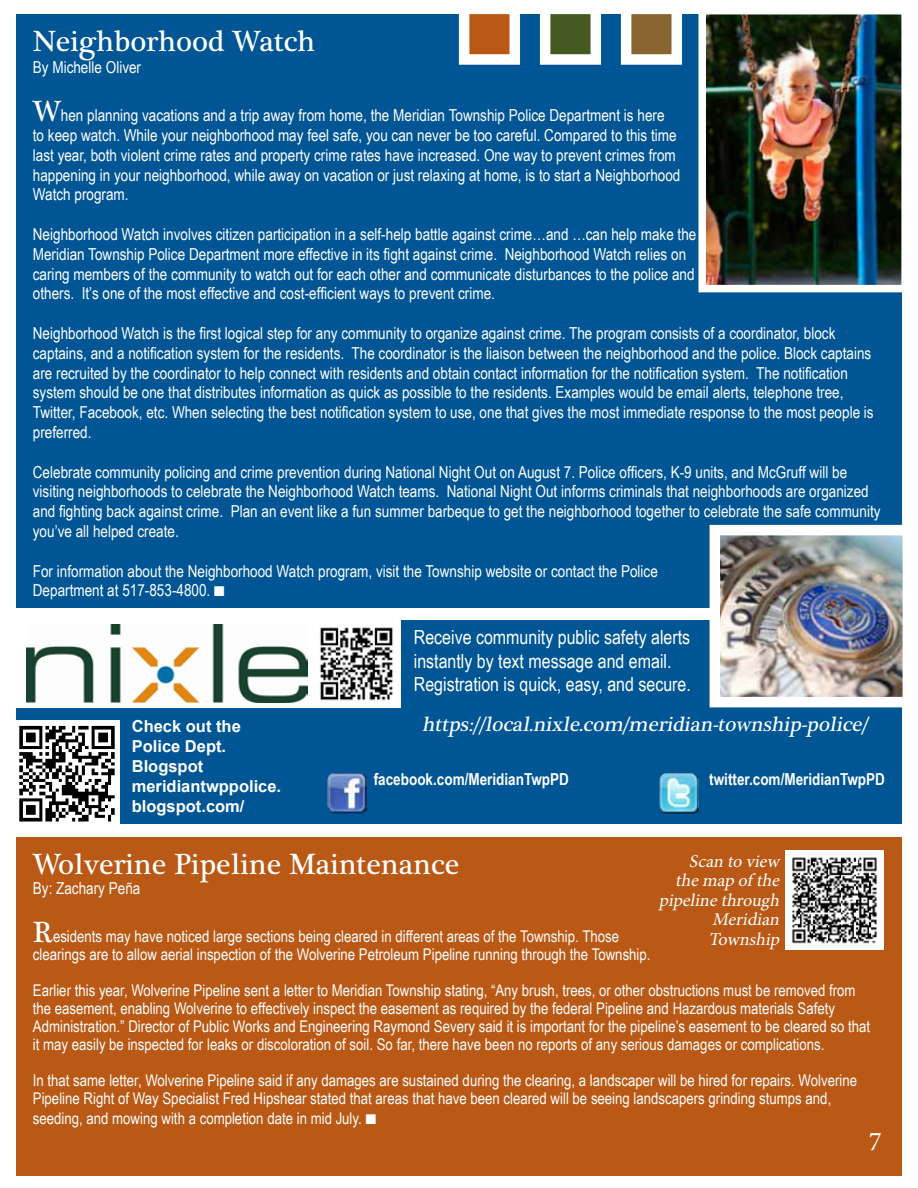
<style>
.page{position:relative;width:918px;height:1188px;background:#fff}
.page>*{position:absolute;margin:0;border:0;box-sizing:border-box;transform-origin:0 0}
.t1{font:30px "Plantagenet Cherokee";color:#fff}
.t2{font:27px "Minion Pro";color:#fff}
.t3{font:italic 21px "Plantagenet Cherokee";color:#fff}
.t4{font:19.5px/23.4px "Arial Narrow";color:#fff}
.t5{font:italic 18px/19.5px "Minion Pro";color:#fff;text-align:right}
.t6{font:16.5px/19.8px "Arial Narrow";color:#fff}
.t7{font:700 16.5px/19.8px "Arial";color:#fff}
.t8{font:700 16.5px "Arial Narrow";color:#fff}
.t9{font:16.2px/18px "Arial Narrow";color:#fff}
.s1{font-family:"Plantagenet Cherokee";font-size:30px}
.s2{font-family:"Monotype Sorts";font-size:13.5px}
</style>
<div class="page">
<div style="left:16px;top:14px;width:886px;height:594px;background:#005695"></div>
<div style="left:16px;top:620px;width:886px;height:204px;background:#005695"></div>
<div style="left:464px;top:9px;width:51px;height:50px;background:#b95915"></div>
<div style="left:459px;top:4px;width:61px;height:61px;border:10px solid #fff"></div>
<div style="left:545px;top:9px;width:51px;height:50px;background:#455a21"></div>
<div style="left:540px;top:4px;width:61px;height:61px;border:10px solid #fff"></div>
<div style="left:626px;top:9px;width:51px;height:50px;background:#896532"></div>
<div style="left:621px;top:4px;width:61px;height:61px;border:10px solid #fff"></div>
<img style="left:707px;top:16px;width:193px;height:267px">
<div style="left:698px;top:7px;width:211px;height:285px;border:8px solid #fff"></div>
<div style="left:16px;top:620px;width:298px;height:87px;background:#fff"></div>
<img style="left:27px;top:625px;width:280px;height:78px">
<img style="left:314px;top:620px;width:86px;height:87px">
<img style="left:16px;top:720px;width:104px;height:104px">
<img style="left:721px;top:536px;width:181px;height:160px">
<div style="left:710px;top:525px;width:203px;height:182px;border:10px solid #fff"></div>
<img style="left:659px;top:773px;width:39px;height:40px">
<img style="left:327px;top:773px;width:40px;height:40px">
<div style="left:16px;top:837px;width:886px;height:338px;background:#b95915"></div>
<img style="left:785px;top:850px;width:99px;height:99px">
<h1 class="t1" style="left:33px;top:23px;width:284px">Neighborhood Watch</h1>
<p class="t6" style="left:33px;top:57px;width:110px">By Michelle Oliver</p>
<p class="t6" style="left:33px;top:105px;width:649px"><span class="s1">W</span>hen planning vacations and a trip away from home, the Meridian Township Police Department is here<br>to keep watch. While your neighborhood may feel safe, you can never be too careful. Compared to this time last year, both violent crime rates and property crime rates have increased. One way to prevent crimes from happening in your neighborhood, while away on vacation or just relaxing at home, is to start a Neighborhood Watch program.</p>
<p class="t6" style="left:33px;top:224px;width:665px">Neighborhood Watch involves citizen participation in a self-help battle against crime…and …can help make the Meridian Township Police Department more effective in its fight against crime. Neighborhood Watch relies on caring members of the community to watch out for each other and communicate disturbances to the police and others. It’s one of the most effective and cost-efficient ways to prevent crime.</p>
<p class="t6" style="left:33px;top:323px;width:842px">Neighborhood Watch is the first logical step for any community to organize against crime. The program consists of a coordinator, block captains, and a notification system for the residents. The coordinator is the liaison between the neighborhood and the police. Block captains are recruited by the coordinator to help connect with residents and obtain contact information for the notification system. The notification system should be one that distributes information as quick as possible to the residents. Examples would be email alerts, telephone tree, Twitter, Facebook, etc. When selecting the best notification system to use, one that gives the most immediate response to the most people is preferred.</p>
<p class="t6" style="left:33px;top:461px;width:849px">Celebrate community policing and crime prevention during National Night Out on August 7. Police officers, K-9 units, and McGruff will be visiting neighborhoods to celebrate the Neighborhood Watch teams. National Night Out informs criminals that neighborhoods are organized and fighting back against crime. Plan an event like a fun summer barbeque to get the neighborhood together to celebrate the safe community you’ve all helped create.</p>
<p class="t6" style="left:33px;top:560px;width:627px">For information about the Neighborhood Watch program, visit the Township website or contact the Police<br>Department at 517-853-4800. <span class="s2">n</span></p>
<p class="t4" style="left:414px;top:625px;width:279px">Receive community public safety alerts instantly by text message and email.<br>Registration is quick, easy, and secure.</p>
<p class="t7" style="left:132px;top:717px;width:151px">Check out the<br>Police Dept.<br>Blogspot meridiantwppolice. blogspot.com/</p>
<p class="t3" style="left:422px;top:712px;width:451px">https://local.nixle.com/meridian-township-police/</p>
<p class="t8" style="left:374px;top:766px;width:197px">facebook.com/MeridianTwpPD</p>
<p class="t8" style="left:709px;top:766px;width:177px">twitter.com/MeridianTwpPD</p>
<h1 class="t1" style="left:33px;top:847px;width:428px">Wolverine Pipeline Maintenance</h1>
<p class="t6" style="left:33px;top:878px;width:109px">By: Zachary Peña</p>
<p class="t9" style="left:33px;top:927px;width:619px"><span class="s1">R</span>esidents may have noticed large sections being cleared in different areas of the Township. Those clearings are to allow aerial inspection of the Wolverine Petroleum Pipeline running through the Township.</p>
<p class="t9" style="left:33px;top:981px;width:839px">Earlier this year, Wolverine Pipeline sent a letter to Meridian Township stating, “Any brush, trees, or other obstructions must be removed from the easement, enabling Wolverine to effectively inspect the easement as required by the federal Pipeline and Hazardous materials Safety Administration.” Director of Public Works and Engineering Raymond Severy said it is important for the pipeline’s easement to be cleared so that it may easily be inspected for leaks or discoloration of soil. So far, there have been no reports of any serious damages or complications.</p>
<p class="t9" style="left:33px;top:1071px;width:826px">In that same letter, Wolverine Pipeline said if any damages are sustained during the clearing, a landscaper will be hired for repairs. Wolverine<br>Pipeline Right of Way Specialist Fred Hipshear stated that areas that have been cleared will be seeing landscapers grinding stumps and,</p>
<p class="t9" style="left:33px;top:1109px;width:345px">seeding, and mowing with a completion date in mid July. <span class="s2">n</span></p>
<h2 class="t2" style="left:869px;top:1123px;width:14px">7</h2>
<p class="t5" style="left:659px;top:851px;width:126px">Scan to view themap of the pipelinethrough<br>Meridian<br>Township</p>
<h1 class="t1" style="left:872px;top:1127px;width:16px">7</h1>
</div>
